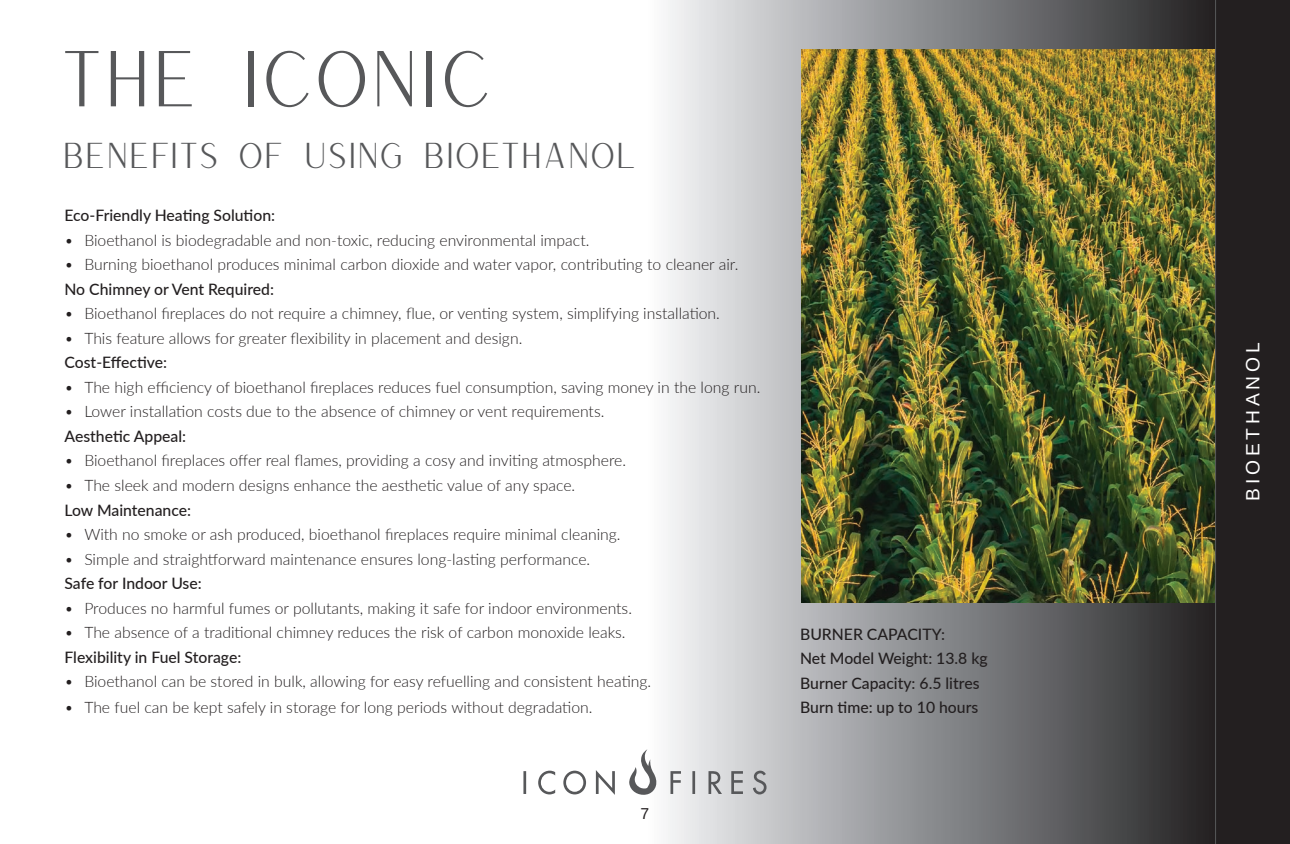
<style>
.page{position:relative;width:1290px;height:844px;background:#fff}
.page>*{position:absolute;margin:0;border:0;box-sizing:border-box;transform-origin:0 0}
.t1{font:77px "Versailles";letter-spacing:-.01em;color:#57585a}
.t2{font:35px "Versailles";letter-spacing:-.02em;color:#57585a}
.t3{font:19.25px "Arimo";letter-spacing:.2em;color:#fff}
.t4{font:300 15.75px "Lato";color:#231f20}
.t5{font:500 15.75px/24.5px "Lato";color:#231f20}
.t6{font:15.75px "Arimo";color:#231f20}
</style>
<div class="page">
<div style="left:1215px;top:0;width:75px;height:843px;background:#231f20"></div>
<div style="left:645px;top:0;width:570px;height:843px;background:linear-gradient(to right,#f7f8fb,#222224)"></div>
<svg style="left:523px;top:749px;width:243px;height:46px"></svg>
<img style="left:802px;top:50px;width:413px;height:552px">
<hr style="left:1215px;top:0;width:1px;height:843px;background:#57585a">
<h1 class="t1" style="left:57px;top:45px;width:437px">THE ICONIC</h1>
<h2 class="t2" style="left:62px;top:139px;width:577px">BENEFITS OF USING BIOETHANOL</h2>
<p class="t5" style="left:64px;top:202px;width:212px">Eco-Friendly Heating Solution:</p>
<p class="t4" style="left:64px;top:229px;width:526px">• Bioethanol is biodegradable and non-toxic, reducing environmental impact.</p>
<p class="t4" style="left:64px;top:253px;width:675px">• Burning bioethanol produces minimal carbon dioxide and water vapor, contributing to cleaner air.</p>
<p class="t5" style="left:64px;top:276px;width:211px">No Chimney or Vent Required:</p>
<p class="t4" style="left:64px;top:302px;width:657px">• Bioethanol fireplaces do not require a chimney, flue, or venting system, simplifying installation.</p>
<p class="t4" style="left:64px;top:327px;width:459px">• This feature allows for greater flexibility in placement and design.</p>
<p class="t5" style="left:64px;top:349px;width:104px">Cost-Effective:</p>
<p class="t4" style="left:64px;top:376px;width:697px">• The high efficiency of bioethanol fireplaces reduces fuel consumption, saving money in the long run.</p>
<p class="t4" style="left:64px;top:400px;width:541px">• Lower installation costs due to the absence of chimney or vent requirements.</p>
<p class="t5" style="left:64px;top:423px;width:123px">Aesthetic Appeal:</p>
<p class="t4" style="left:64px;top:449px;width:563px">• Bioethanol fireplaces offer real flames, providing a cosy and inviting atmosphere.</p>
<p class="t4" style="left:64px;top:474px;width:512px">• The sleek and modern designs enhance the aesthetic value of any space.</p>
<p class="t5" style="left:64px;top:496px;width:128px">Low Maintenance:</p>
<p class="t4" style="left:64px;top:523px;width:557px">• With no smoke or ash produced, bioethanol fireplaces require minimal cleaning.</p>
<p class="t4" style="left:64px;top:548px;width:527px">• Simple and straightforward maintenance ensures long-lasting performance.</p>
<p class="t5" style="left:64px;top:570px;width:139px">Safe for Indoor Use:</p>
<p class="t4" style="left:64px;top:597px;width:569px">• Produces no harmful fumes or pollutants, making it safe for indoor environments.</p>
<p class="t4" style="left:64px;top:621px;width:562px">• The absence of a traditional chimney reduces the risk of carbon monoxide leaks.</p>
<p class="t5" style="left:64px;top:644px;width:178px">Flexibility in Fuel Storage:</p>
<p class="t4" style="left:64px;top:670px;width:588px">• Bioethanol can be stored in bulk, allowing for easy refuelling and consistent heating.</p>
<p class="t4" style="left:64px;top:696px;width:529px">• The fuel can be kept safely in storage for long periods without degradation.</p>
<p class="t6" style="left:641px;top:807px;width:10px">7</p>
<p class="t5" style="left:800px;top:621px;width:189px">BURNER CAPACITY:<br>Net Model Weight: 13.8 kg<br>Burner Capacity: 6.5 litres<br>Burn time: up to 10 hours</p>
<p class="t3" style="left:1245px;top:501px;width:160px;rotate:-90deg">BIOETHANOL</p>
</div>
